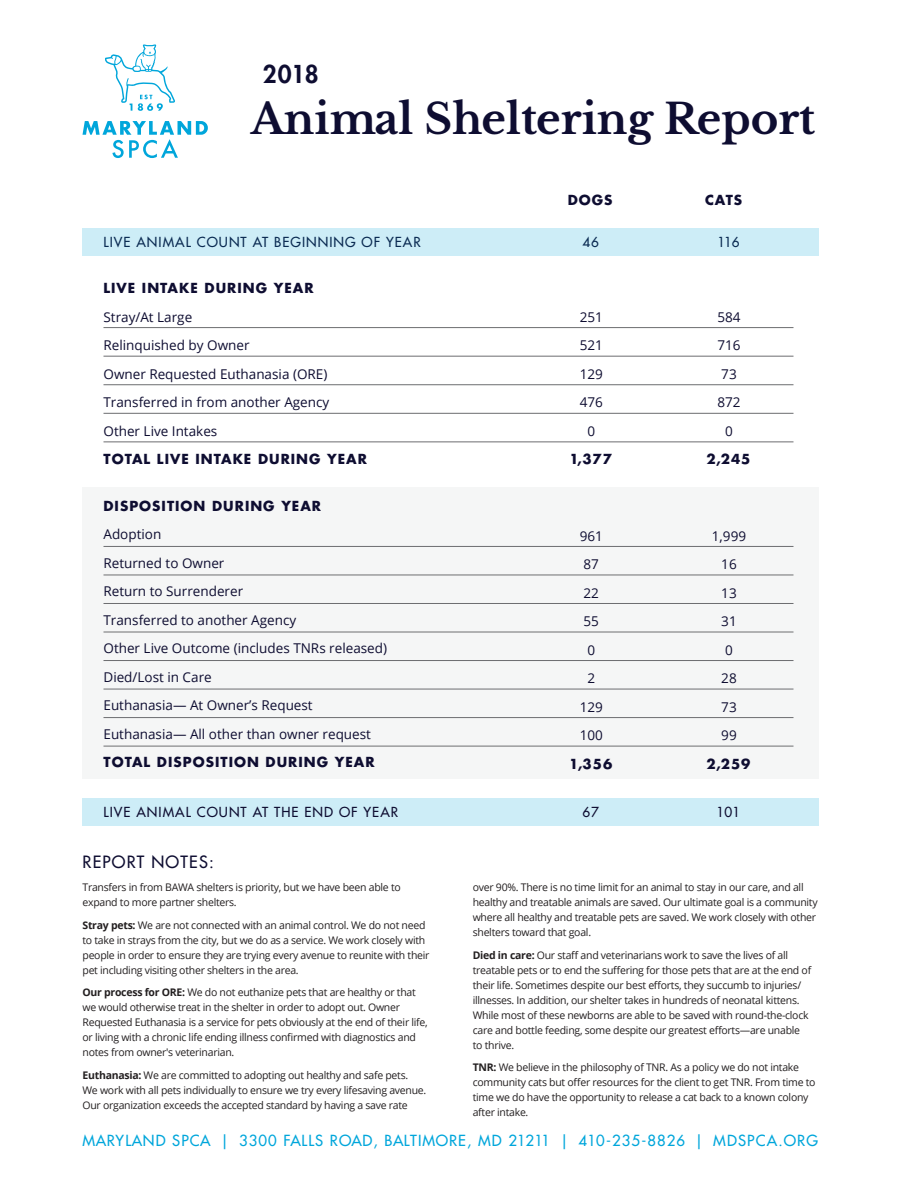
<style>
.page{position:relative;width:918px;height:1188px;background:#fff}
.page>*{position:absolute;margin:0;border:0;box-sizing:border-box;transform-origin:0 0}
.t1{font:700 42px "Libre Baskerville";color:#0e0d31}
.t2{font:800 24px "Futura Std";color:#0e0d31}
.t3{font:500 16.5px "Futura Std";letter-spacing:.075em;color:#0e0d31}
.t4{font:500 14.85px "Futura Std";letter-spacing:.075em;color:#00a6db}
.t5{font:13.5px/28.5px "Open Sans";color:#0e0d31;text-align:center}
.t6{font:700 13.5px "Futura Std";letter-spacing:.075em;color:#0e0d31}
.t7{font:500 13.5px "Futura Std";letter-spacing:.075em;color:#0e0d31}
.t8{font:10.5px/15px "Open Sans";letter-spacing:-.025em;color:#231f20}
.s1{font-weight:700}
</style>
<div class="page">
<div style="left:82px;top:487px;width:737px;height:292px;background:#f5f6f6"></div>
<div style="left:82px;top:798px;width:737px;height:28px;background:#cdedf7"></div>
<hr style="left:104px;top:327px;width:690px;height:1px;background:#6c6d70">
<hr style="left:104px;top:356px;width:690px;height:1px;background:#6c6d70">
<hr style="left:104px;top:384px;width:690px;height:1px;background:#6c6d70">
<hr style="left:104px;top:413px;width:690px;height:1px;background:#6c6d70">
<hr style="left:104px;top:442px;width:690px;height:1px;background:#6c6d70">
<hr style="left:104px;top:546px;width:690px;height:1px;background:#6c6d70">
<hr style="left:104px;top:575px;width:690px;height:1px;background:#6c6d70">
<hr style="left:104px;top:603px;width:690px;height:1px;background:#6c6d70">
<hr style="left:104px;top:632px;width:690px;height:1px;background:#6c6d70">
<hr style="left:104px;top:660px;width:690px;height:1px;background:#6c6d70">
<hr style="left:104px;top:689px;width:690px;height:1px;background:#6c6d70">
<hr style="left:104px;top:717px;width:690px;height:1px;background:#6c6d70">
<hr style="left:104px;top:746px;width:690px;height:1px;background:#6c6d70">
<svg style="left:83px;top:121px;width:125px;height:37px"></svg>
<svg style="left:105px;top:44px;width:70px;height:67px"></svg>
<div style="left:82px;top:228px;width:737px;height:28px;background:#cdedf7"></div>
<h2 class="t2" style="left:263px;top:59px;width:58px">2018</h2>
<h1 class="t1" style="left:251px;top:93px;width:566px">Animal Sheltering Report</h1>
<p class="t7" style="left:104px;top:234px;width:319px">LIVE ANIMAL COUNT AT BEGINNING OF YEAR</p>
<p class="t6" style="left:104px;top:279px;width:212px">LIVE INTAKE DURING YEAR</p>
<p class="t5" style="left:104px;top:302px;width:227px;text-align:left">Stray/At Large<br>Relinquished by Owner<br>Owner Requested Euthanasia (ORE)<br>Transferred in from another Agency<br>Other Live Intakes</p>
<p class="t6" style="left:104px;top:450px;width:265px">TOTAL LIVE INTAKE DURING YEAR</p>
<p class="t6" style="left:104px;top:497px;width:219px">DISPOSITION DURING YEAR</p>
<p class="t5" style="left:104px;top:520px;width:285px;text-align:left">Adoption<br>Returned to Owner<br>Return to Surrenderer<br>Transferred to another Agency<br>Other Live Outcome (includes TNRs released)<br>Died/Lost in Care<br>Euthanasia— At Owner’s Request<br>Euthanasia— All other than owner request</p>
<p class="t6" style="left:104px;top:753px;width:273px">TOTAL DISPOSITION DURING YEAR</p>
<p class="t7" style="left:104px;top:804px;width:296px">LIVE ANIMAL COUNT AT THE END OF YEAR</p>
<h3 class="t3" style="left:82px;top:852px;width:133px">REPORT NOTES:</h3>
<p class="t8" style="left:82px;top:879px;width:320px">Transfers in from BAWA shelters is priority, but we have been able to expand to more partner shelters.</p>
<p class="t8" style="left:82px;top:917px;width:349px"><span class="s1">Stray pets:</span> We are not connected with an animal control. We do not need to take in strays from the city, but we do as a service. We work closely with people in order to ensure they are trying every avenue to reunite with their pet including visiting other shelters in the area.</p>
<p class="t8" style="left:82px;top:984px;width:347px"><span class="s1">Our process for ORE:</span> We do not euthanize pets that are healthy or that we would otherwise treat in the shelter in order to adopt out. Owner Requested Euthanasia is a service for pets obviously at the end of their life, or living with a chronic life ending illness confirmed with diagnostics and notes from owner's veterinarian.</p>
<p class="t8" style="left:82px;top:1067px;width:345px"><span class="s1">Euthanasia:</span> We are committed to adopting out healthy and safe pets.<br>We work with all pets individually to ensure we try every lifesaving avenue.<br>Our organization exceeds the accepted standard by having a save rate</p>
<p class="t6" style="left:568px;top:191px;width:46px">DOGS</p>
<p class="t6" style="left:705px;top:191px;width:39px">CATS</p>
<p class="t7" style="left:582px;top:233px;width:18px">46</p>
<p class="t7" style="left:717px;top:233px;width:24px">116</p>
<p class="t5" style="left:580px;top:302px;width:25px">251<br>521<br>129<br>476<br>0</p>
<p class="t6" style="left:569px;top:450px;width:44px">1,377</p>
<p class="t5" style="left:580px;top:521px;width:25px">961<br>87<br>22<br>55<br>0<br>2<br>129<br>100</p>
<p class="t6" style="left:569px;top:755px;width:45px">1,356</p>
<p class="t5" style="left:717px;top:302px;width:25px">584<br>716<br>73<br>872<br>0</p>
<p class="t6" style="left:707px;top:450px;width:45px">2,245</p>
<p class="t5" style="left:712px;top:521px;width:36px">1,999<br>16<br>13<br>31<br>0<br>28<br>73<br>99</p>
<p class="t6" style="left:707px;top:755px;width:45px">2,259</p>
<p class="t7" style="left:582px;top:804px;width:18px">67</p>
<p class="t7" style="left:717px;top:804px;width:25px">101</p>
<p class="t8" style="left:473px;top:879px;width:346px">over 90%. There is no time limit for an animal to stay in our care, and all healthy and treatable animals are saved. Our ultimate goal is a community where all healthy and treatable pets are saved. We work closely with other shelters toward that goal.</p>
<p class="t8" style="left:473px;top:947px;width:340px"><span class="s1">Died in care:</span> Our staff and veterinarians work to save the lives of all treatable pets or to end the suffering for those pets that are at the end of their life. Sometimes despite our best efforts, they succumb to injuries/ illnesses. In addition, our shelter takes in hundreds of neonatal kittens.<br>While most of these newborns are able to be saved with round-the-clock care and bottle feeding, some despite our greatest efforts—are unable to thrive.</p>
<p class="t8" style="left:473px;top:1060px;width:344px"><span class="s1">TNR:</span> We believe in the philosophy of TNR. As a policy we do not intake community cats but offer resources for the client to get TNR. From time to time we do have the opportunity to release a cat back to a known colony after intake.</p>
<h3 class="t4" style="left:82px;top:1131px;width:737px">MARYLAND SPCA | 3300 FALLS ROAD, BALTIMORE, MD 21211 | 410-235-8826 | MDSPCA.ORG</h3>
</div>
